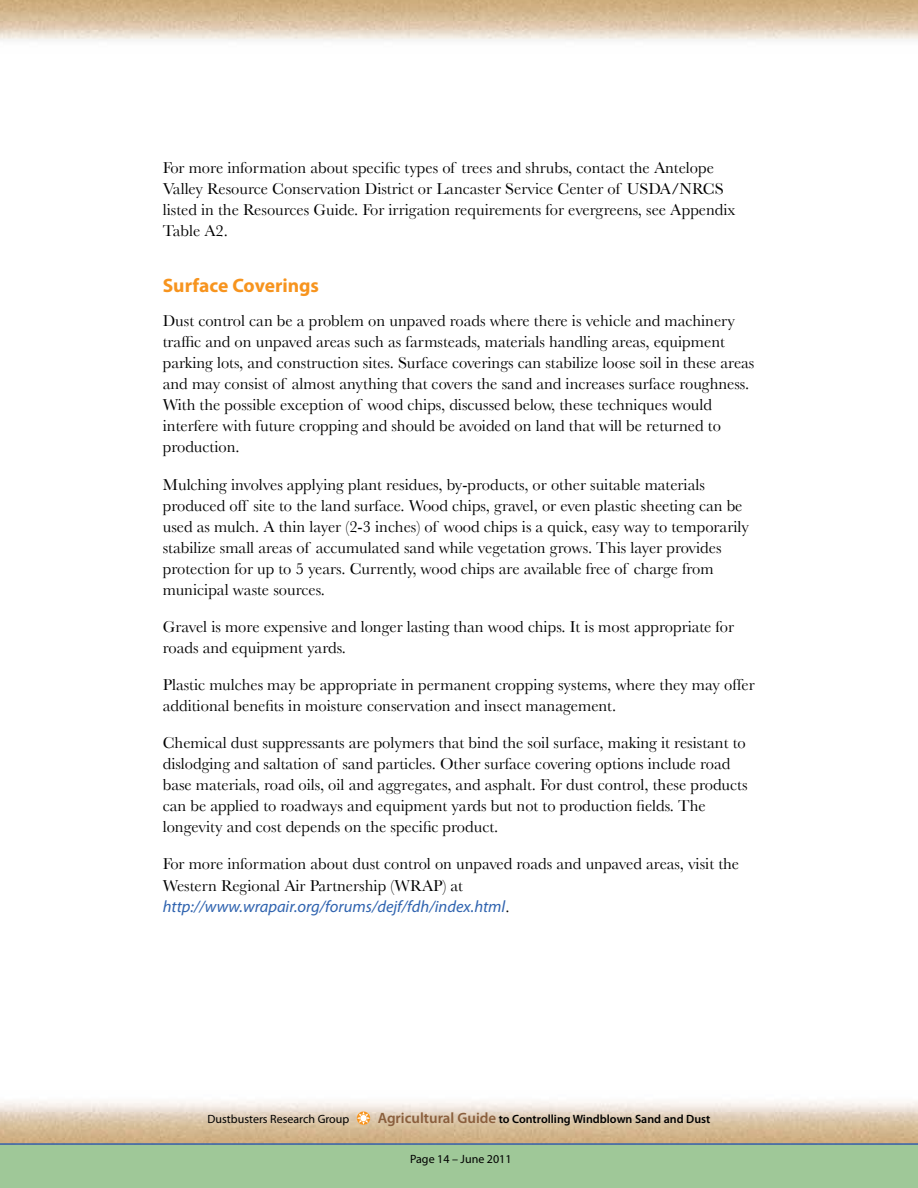
<style>
.page{position:relative;width:918px;height:1188px;background:#fff}
.page>*{position:absolute;margin:0;border:0;box-sizing:border-box;transform-origin:0 0}
.t1{font:700 19.5px "Myriad Pro";color:#f7941e}
.t2{font:16.5px/21px "Baskerville";color:#000}
.t3{font:italic 16.5px "Myriad Pro";color:#2f63af}
.t4{font:600 12px "Myriad Pro";color:#000}
.t5{font:12px "Myriad Pro";color:#000}
.s1{font-family:"Baskerville";font-style:normal;color:#000}
.s2{font-size:15px;color:#8a5e3c}
</style>
<div class="page">
<svg style="left:357px;top:1111px;width:13px;height:14px"></svg>
<div style="left:0;top:1145px;width:918px;height:43px;background:#9fc898"></div>
<hr style="left:0;top:1143px;width:918px;height:2px;background:#2f63af">
<p class="t2" style="left:163px;top:157px;width:574px">For more information about specific types of trees and shrubs, contact the Antelope Valley Resource Conservation District or Lancaster Service Center of USDA/NRCS listed in the Resources Guide. For irrigation requirements for evergreens, see Appendix Table A2.</p>
<p class="t1" style="left:163px;top:273px;width:158px">Surface Coverings</p>
<p class="t2" style="left:163px;top:310px;width:593px">Dust control can be a problem on unpaved roads where there is vehicle and machinery traffic and on unpaved areas such as farmsteads, materials handling areas, equipment parking lots, and construction sites. Surface coverings can stabilize loose soil in these areas and may consist of almost anything that covers the sand and increases surface roughness.<br>With the possible exception of wood chips, discussed below, these techniques would interfere with future cropping and should be avoided on land that will be returned to production.</p>
<p class="t2" style="left:163px;top:474px;width:588px">Mulching involves applying plant residues, by-products, or other suitable materials produced off site to the land surface. Wood chips, gravel, or even plastic sheeting can be used as mulch. A thin layer (2-3 inches) of wood chips is a quick, easy way to temporarily stabilize small areas of accumulated sand while vegetation grows. This layer provides protection for up to 5 years. Currently, wood chips are available free of charge from municipal waste sources.</p>
<p class="t2" style="left:163px;top:616px;width:573px">Gravel is more expensive and longer lasting than wood chips. It is most appropriate for roads and equipment yards.</p>
<p class="t2" style="left:163px;top:674px;width:594px">Plastic mulches may be appropriate in permanent cropping systems, where they may offer additional benefits in moisture conservation and insect management.</p>
<p class="t2" style="left:163px;top:732px;width:586px">Chemical dust suppressants are polymers that bind the soil surface, making it resistant to dislodging and saltation of sand particles. Other surface covering options include road base materials, road oils, oil and aggregates, and asphalt. For dust control, these products can be applied to roadways and equipment yards but not to production fields. The longevity and cost depends on the specific product.</p>
<p class="t2" style="left:163px;top:853px;width:578px">For more information about dust control on unpaved roads and unpaved areas, visit the<br>Western Regional Air Partnership (WRAP) at</p>
<p class="t3" style="left:163px;top:896px;width:346px">http://www.wrapair.org/forums/dejf/fdh/index.html<span class="s1">.</span></p>
<p class="t5" style="left:208px;top:1112px;width:143px">Dustbusters Research Group</p>
<p class="t4" style="left:378px;top:1112px;width:334px"><span class="s2">Agricultural Guide</span> to Controlling Windblown Sand and Dust</p>
<p class="t5" style="left:410px;top:1152px;width:103px">Page 14 – June 2011</p>
</div>
